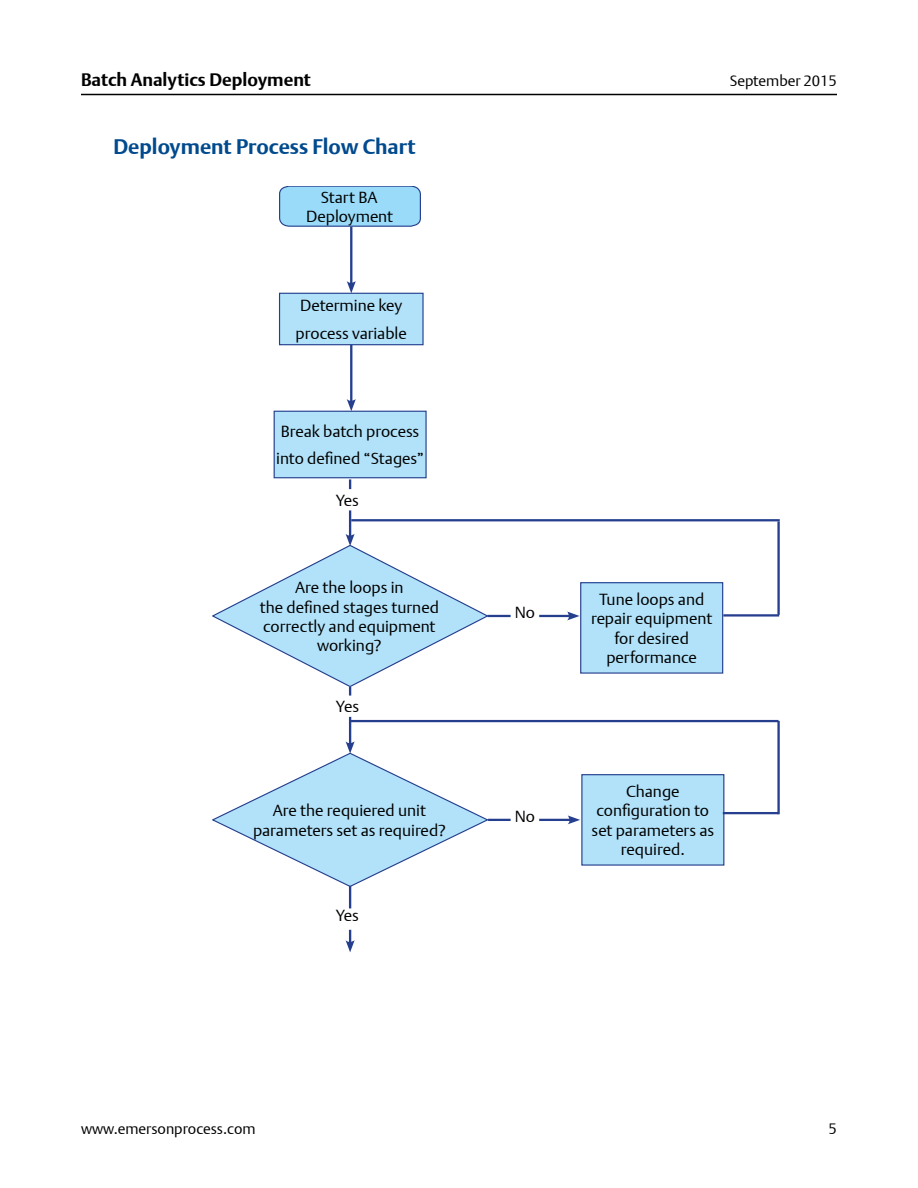
<style>
.page{position:relative;width:918px;height:1188px;background:#fff}
.page>*{position:absolute;margin:0;border:0;box-sizing:border-box;transform-origin:0 0}
.Subhead_1{font:700 21px "DTL Argo T";color:#004a8d}
.t1{font:700 18px "DTL Argo T";color:#000}
.t2{font:16.05px/19.2px "DTL Argo T Light";color:#000;text-align:center}
.t3{font:15px "DTL Argo T Light";color:#000}
</style>
<div class="page">
<hr style="left:81px;top:94px;width:756px;height:1px;background:#000">
<svg style="left:279px;top:186px;width:142px;height:41px;background:#93d2f1"></svg>
<div style="left:280px;top:293px;width:143px;height:52px;background:#b1e2f9"></div>
<div style="left:279px;top:293px;width:145px;height:52px;border:1px solid #253f8e"></div>
<div style="left:274px;top:411px;width:152px;height:67px;background:#b1e2f9"></div>
<div style="left:274px;top:411px;width:153px;height:67px;border:1px solid #253f8e"></div>
<hr style="left:487px;top:615px;width:84px;height:2px;background:#253f8e">
<svg style="left:567px;top:612px;width:13px;height:8px"></svg>
<div style="left:581px;top:583px;width:142px;height:90px;background:#b1e2f9"></div>
<div style="left:580px;top:582px;width:143px;height:92px;border:1px solid #253f8e"></div>
<hr style="left:351px;top:519px;width:429px;height:2px;background:#253f8e">
<hr style="left:777px;top:521px;width:3px;height:94px;background:#253f8e">
<hr style="left:723px;top:614px;width:56px;height:3px;background:#253f8e">
<hr style="left:488px;top:819px;width:84px;height:2px;background:#253f8e">
<svg style="left:568px;top:815px;width:12px;height:9px"></svg>
<div style="left:582px;top:775px;width:142px;height:90px;background:#b1e2f9"></div>
<div style="left:581px;top:774px;width:143px;height:92px;border:1px solid #253f8e"></div>
<hr style="left:350px;top:720px;width:428px;height:2px;background:#253f8e">
<hr style="left:777px;top:721px;width:3px;height:93px;background:#253f8e">
<hr style="left:723px;top:812px;width:56px;height:2px;background:#253f8e">
<hr style="left:349px;top:886px;width:2px;height:58px;background:#253f8e">
<svg style="left:346px;top:940px;width:9px;height:12px"></svg>
<hr style="left:349px;top:687px;width:2px;height:59px;background:#253f8e">
<svg style="left:213px;top:741px;width:276px;height:147px"></svg>
<hr style="left:349px;top:479px;width:2px;height:59px;background:#253f8e">
<svg style="left:213px;top:534px;width:276px;height:154px"></svg>
<svg style="left:349px;top:489px;width:2px;height:21px"></svg>
<svg style="left:349px;top:696px;width:2px;height:21px"></svg>
<hr style="left:350px;top:345px;width:2px;height:58px;background:#253f8e">
<svg style="left:347px;top:399px;width:9px;height:12px"></svg>
<hr style="left:350px;top:227px;width:2px;height:58px;background:#253f8e">
<svg style="left:347px;top:281px;width:9px;height:12px"></svg>
<svg style="left:349px;top:908px;width:3px;height:22px"></svg>
<svg style="left:511px;top:615px;width:28px;height:2px"></svg>
<svg style="left:511px;top:819px;width:28px;height:2px"></svg>
<p class="t1" style="left:81px;top:69px;width:232px">Batch Analytics Deployment</p>
<p class="Subhead_1" style="left:113px;top:135px;width:304px">Deployment Process Flow Chart</p>
<p class="t2" style="left:306px;top:187px;width:88px">Start BA<br>Deployment</p>
<p class="t2" style="left:296px;top:292px;width:113px;line-height:27.5px;text-align:left">Determine key process variable</p>
<p class="t2" style="left:276px;top:417px;width:149px;line-height:27.5px;text-align:left">Break batch process into defined “Stages”</p>
<p class="t2" style="left:336px;top:491px;width:25px">Yes</p>
<p class="t2" style="left:260px;top:578px;width:181px">Are the loops in<br>the defined stages turned correctly and equipment working?</p>
<p class="t2" style="left:336px;top:697px;width:25px">Yes</p>
<p class="t2" style="left:253px;top:801px;width:194px">Are the requiered unit parameters set as required?</p>
<p class="t2" style="left:336px;top:905px;width:25px">Yes</p>
<p class="t3" style="left:730px;top:72px;width:109px">September 2015</p>
<p class="t2" style="left:515px;top:602px;width:22px">No</p>
<p class="t2" style="left:515px;top:806px;width:22px">No</p>
<p class="t2" style="left:591px;top:590px;width:123px">Tune loops and repair equipment for desired performance</p>
<p class="t2" style="left:592px;top:782px;width:124px">Change configuration to set parameters as required.</p>
<p class="t3" style="left:81px;top:1120px;width:176px">www.emersonprocess.com</p>
<p class="t3" style="left:829px;top:1120px;width:10px">5</p>
</div>
